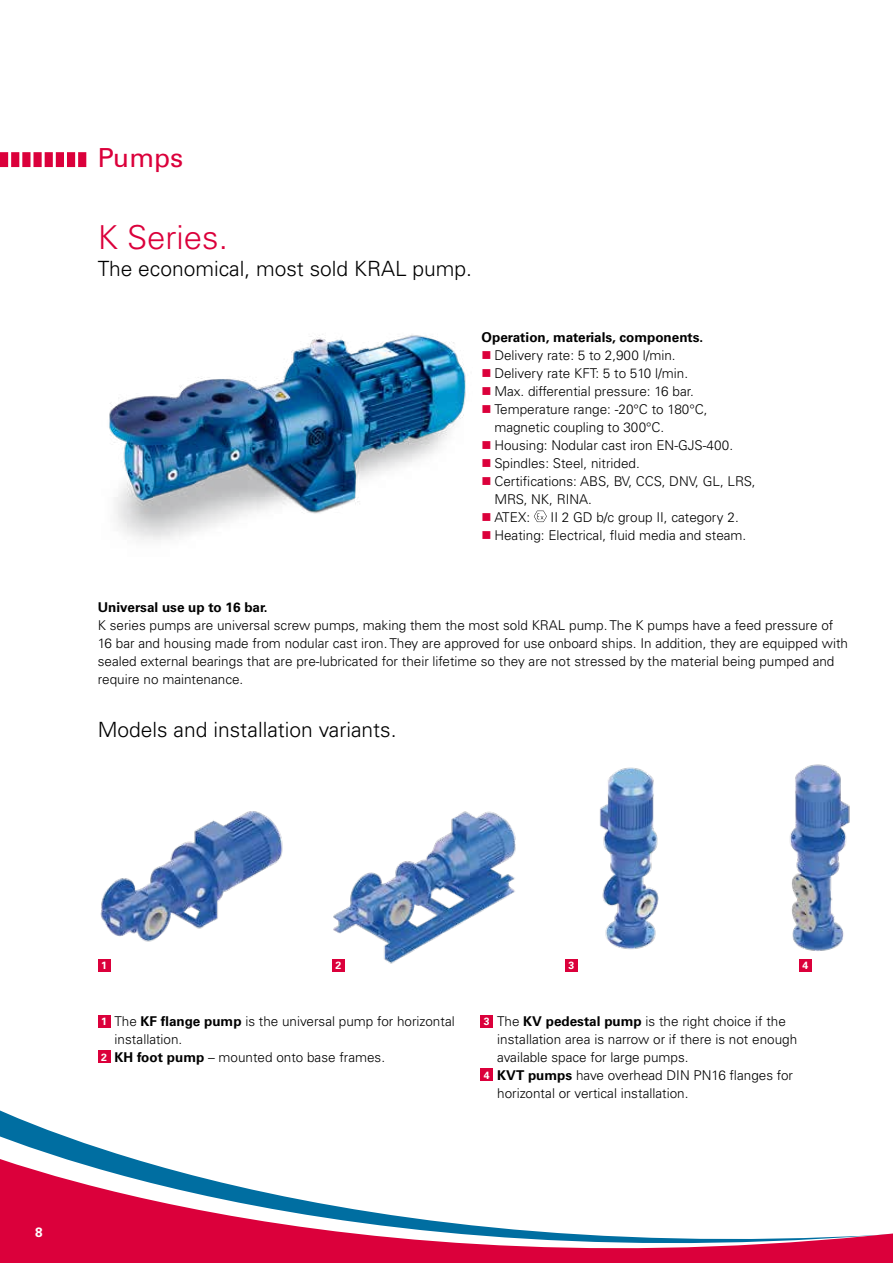
<style>
.page{position:relative;width:893px;height:1263px;background:#fff}
.page>*{position:absolute;margin:0;border:0;box-sizing:border-box;transform-origin:0 0}
.t1{font:300 33px "Univers LTCE";color:#db003b}
.t2{font:26.25px "Univers LT Pro 55 Roman";color:#db003b}
.t3{font:300 21px "Univers LTCE";color:#000}
.t4{font:300 13.5px/18px "Univers LTCE";color:#000}
.t5{font:700 13.5px "Univers LT Pro 65";color:#000}
.t6{font:700 13.5px "Univers LT Pro 65";color:#fff}
.t7{font:700 10.5px "Univers LT Pro 65";color:#fff}
.s1{font-family:"Univers LT Pro 65";font-weight:700}
</style>
<div class="page">
<svg style="left:534px;top:511px;width:13px;height:11px"></svg>
<img style="left:109px;top:334px;width:357px;height:206px">
<div style="left:98px;top:1015px;width:13px;height:13px;background:#db003b"></div>
<div style="left:480px;top:1015px;width:13px;height:13px;background:#db003b"></div>
<div style="left:98px;top:1050px;width:13px;height:13px;background:#db003b"></div>
<div style="left:480px;top:1068px;width:13px;height:13px;background:#db003b"></div>
<img style="left:100px;top:811px;width:183px;height:131px">
<img style="left:334px;top:811px;width:182px;height:153px">
<img style="left:600px;top:767px;width:59px;height:183px">
<img style="left:790px;top:764px;width:60px;height:187px">
<div style="left:98px;top:959px;width:13px;height:13px;background:#db003b"></div>
<div style="left:332px;top:959px;width:13px;height:13px;background:#db003b"></div>
<div style="left:565px;top:959px;width:13px;height:13px;background:#db003b"></div>
<div style="left:799px;top:959px;width:13px;height:13px;background:#db003b"></div>
<svg style="left:0;top:1122px;width:893px;height:141px"></svg>
<div style="left:56px;top:152px;width:8px;height:15px;background:#db003b"></div>
<div style="left:67px;top:152px;width:8px;height:15px;background:#db003b"></div>
<div style="left:78px;top:152px;width:8px;height:15px;background:#db003b"></div>
<div style="left:0;top:152px;width:8px;height:15px;background:#db003b"></div>
<div style="left:11px;top:152px;width:8px;height:15px;background:#db003b"></div>
<div style="left:22px;top:152px;width:9px;height:15px;background:#db003b"></div>
<div style="left:33px;top:152px;width:9px;height:15px;background:#db003b"></div>
<div style="left:45px;top:152px;width:8px;height:15px;background:#db003b"></div>
<h2 class="t2" style="left:98px;top:142px;width:87px">Pumps</h2>
<h1 class="t1" style="left:98px;top:219px;width:132px">K Series.</h1>
<h3 class="t3" style="left:98px;top:257px;width:376px">The economical, most sold KRAL pump.</h3>
<p class="t5" style="left:482px;top:329px;width:223px">Operation, materials, components.</p>
<p class="t4" style="left:494px;top:346px;width:263px">Delivery rate: 5 to 2,900 l/min.<br>Delivery rate KFT: 5 to 510 l/min.<br>Max. differential pressure: 16 bar.<br>Temperature range: -20°C to 180°C, magnetic coupling to 300°C.<br>Housing: Nodular cast iron EN-GJS-400.<br>Spindles: Steel, nitrided.<br>Certifications: ABS, BV, CCS, DNV, GL, LRS,<br>MRS, NK, RINA.<br>ATEX:</p>
<p class="t4" style="left:494px;top:508px;width:254px;text-indent:56px">II 2 GD b/c group II, category 2.<br>Heating: Electrical, fluid media and steam.</p>
<p class="t5" style="left:98px;top:599px;width:171px">Universal use up to 16 bar.</p>
<p class="t4" style="left:98px;top:616px;width:752px">K series pumps are universal screw pumps, making them the most sold KRAL pump. The K pumps have a feed pressure of 16 bar and housing made from nodular cast iron. They are approved for use onboard ships. In addition, they are equipped with sealed external bearings that are pre-lubricated for their lifetime so they are not stressed by the material being pumped and require no maintenance.</p>
<h3 class="t3" style="left:98px;top:718px;width:300px">Models and installation variants.</h3>
<p class="t6" style="left:35px;top:1224px;width:9px">8</p>
<p class="t7" style="left:101px;top:959px;width:7px">1</p>
<p class="t7" style="left:336px;top:959px;width:7px">2</p>
<p class="t7" style="left:569px;top:959px;width:7px">3</p>
<p class="t7" style="left:802px;top:959px;width:7px">4</p>
<p class="t4" style="left:115px;top:1012px;width:342px">The <span class="s1">KF flange pump</span> is the universal pump for horizontal installation.<br><span class="s1">KH foot pump</span> – mounted onto base frames.</p>
<p class="t4" style="left:497px;top:1012px;width:301px">The <span class="s1">KV pedestal pump</span> is the right choice if the installation area is narrow or if there is not enough available space for large pumps.<br><span class="s1">KVT pumps</span> have overhead DIN PN16 flanges for horizontal or vertical installation.</p>
<p class="t7" style="left:101px;top:1015px;width:7px">1</p>
<p class="t7" style="left:484px;top:1015px;width:7px">3</p>
<p class="t7" style="left:101px;top:1051px;width:7px">2</p>
<p class="t7" style="left:484px;top:1069px;width:7px">4</p>
</div>
